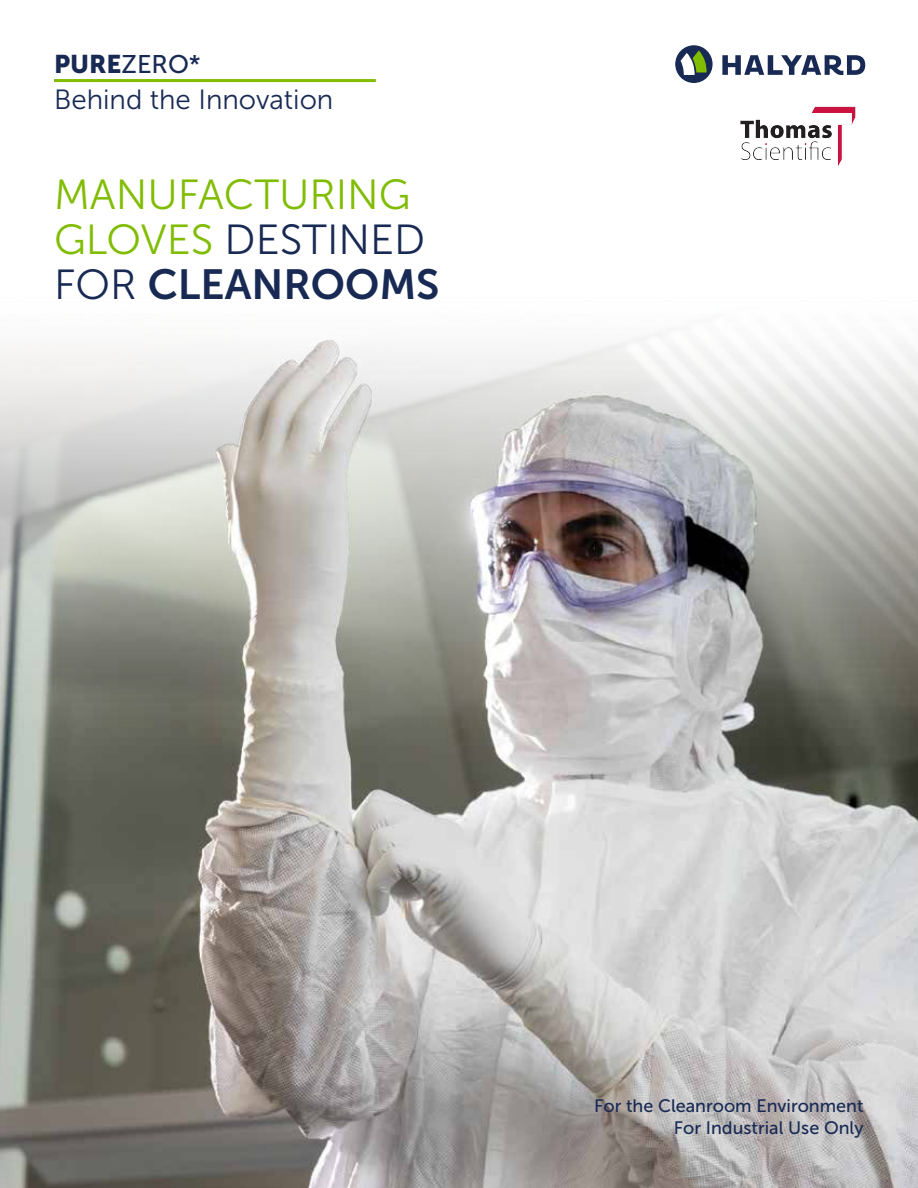
<style>
.page{position:relative;width:918px;height:1188px;background:#fff}
.page>*{position:absolute;margin:0;border:0;box-sizing:border-box;transform-origin:0 0}
.t1{font:42px/45px "Museo Sans 300";color:#80bc00}
.t2{font:42px "Museo Sans 700";color:#182a54}
.t3{font:27.75px "Museo Sans 300";color:#182a54}
.t4{font:25.5px "Museo Sans 500";color:#182a54}
.t5{font:18px/21.6px "Museo Sans 500";color:#182a54;text-align:right}
.s1{font-family:"Museo Sans 900"}
.s2{color:#182a54}
.s3{font-family:"Museo Sans 300"}
</style>
<div class="page">
<img style="left:0;top:333px;width:918px;height:855px">
<div style="left:675px;top:45px;width:38px;height:38px;background:#182a54;border-radius:50%"></div>
<svg style="left:681px;top:50px;width:26px;height:25px"></svg>
<svg style="left:722px;top:55px;width:143px;height:20px"></svg>
<hr style="left:54px;top:79px;width:322px;height:3px;background:#80bc00">
<img style="left:740px;top:106px;width:116px;height:60px">
<h3 class="t4" style="left:54px;top:50px;width:148px"><span class="s1">PURE</span>ZERO*</h3>
<h2 class="t3" style="left:54px;top:85px;width:281px">Behind the Innovation</h2>
<h1 class="t1" style="left:54px;top:172px;width:373px">MANUFACTURING<br>GLOVES <span class="s2">DESTINED</span></h1>
<h1 class="t2" style="left:54px;top:261px;width:387px"><span class="s3">FOR</span> CLEANROOMS</h1>
<p class="t5" style="left:594px;top:1095px;width:271px">For the Cleanroom Environment<br>For Industrial Use Only</p>
</div>
